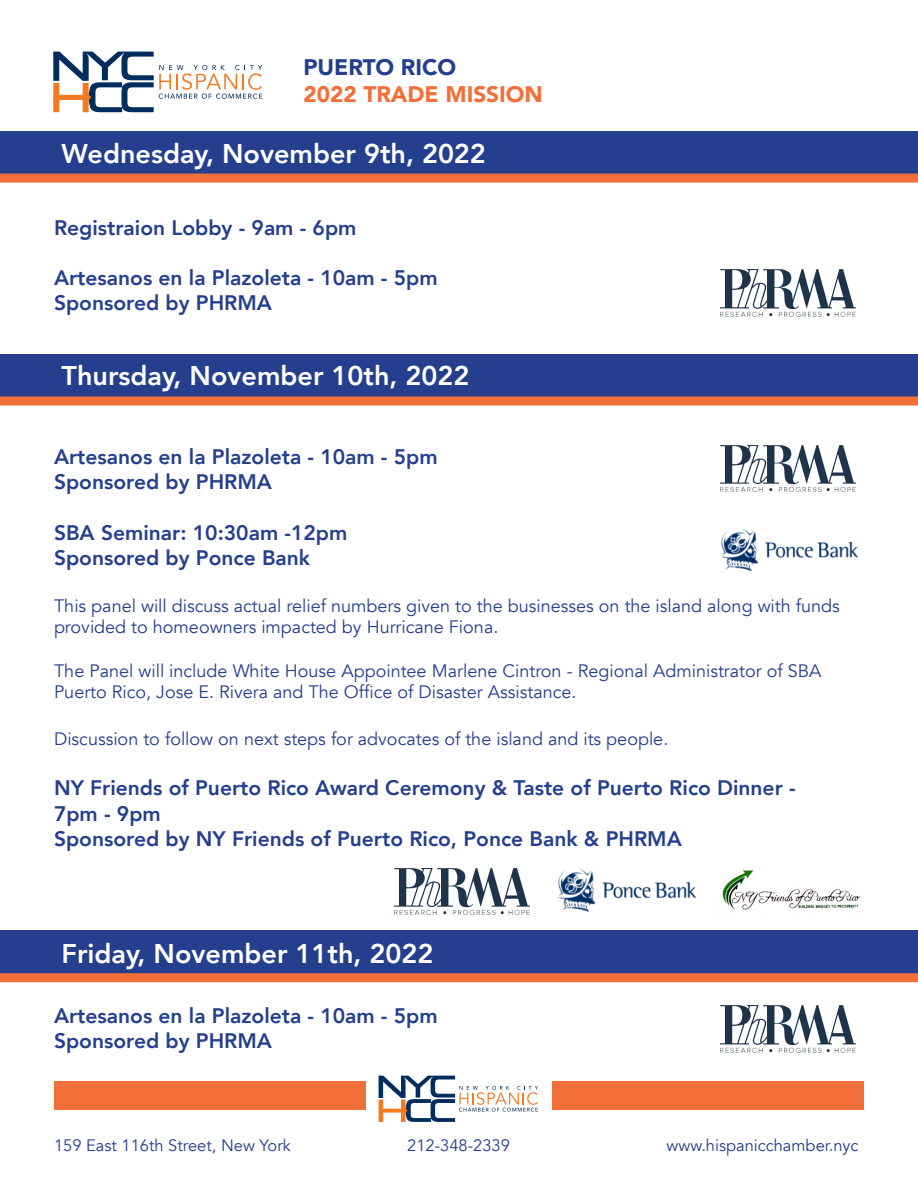
<style>
.page{position:relative;width:918px;height:1188px;background:#fff}
.page>*{position:absolute;margin:0;border:0;box-sizing:border-box;transform-origin:0 0}
.t1{font:800 27px "Avenir";color:#fff}
.t2{font:900 22.5px "Avenir";color:#f26f39}
.t3{font:900 22.5px "Avenir";color:#253f8e}
.t4{font:800 21px "Avenir";color:#253f8e}
.t5{font:18px/21.6px "Avenir";color:#253f8e}
.t6{font:16.5px "Avenir";color:#253f8e}
</style>
<div class="page">
<svg style="left:53px;top:52px;width:209px;height:60px"></svg>
<div style="left:0;top:131px;width:918px;height:46px;background:#253f8e"></div>
<div style="left:0;top:174px;width:918px;height:9px;background:#f26f39"></div>
<div style="left:0;top:354px;width:918px;height:46px;background:#253f8e"></div>
<div style="left:0;top:396px;width:918px;height:9px;background:#f26f39"></div>
<div style="left:0;top:931px;width:918px;height:46px;background:#253f8e"></div>
<div style="left:0;top:973px;width:918px;height:9px;background:#f26f39"></div>
<svg style="left:379px;top:1076px;width:159px;height:46px"></svg>
<div style="left:55px;top:1081px;width:311px;height:28px;background:#f26f39"></div>
<div style="left:553px;top:1081px;width:311px;height:28px;background:#f26f39"></div>
<img style="left:721px;top:529px;width:137px;height:42px">
<img style="left:559px;top:869px;width:137px;height:43px">
<img style="left:394px;top:868px;width:135px;height:47px">
<img style="left:721px;top:1006px;width:135px;height:46px">
<img style="left:721px;top:445px;width:135px;height:47px">
<img style="left:721px;top:269px;width:135px;height:47px">
<img style="left:722px;top:870px;width:138px;height:40px">
<p class="t3" style="left:303px;top:48px;width:154px">PUERTO RICO</p>
<p class="t2" style="left:303px;top:75px;width:241px">2022 TRADE MISSION</p>
<p class="t1" style="left:62px;top:133px;width:426px">Wednesday, November 9th, 2022</p>
<p class="t4" style="left:54px;top:211px;width:304px">Registraion Lobby - 9am - 6pm</p>
<p class="t4" style="left:54px;top:261px;width:385px">Artesanos en la Plazoleta - 10am - 5pm</p>
<p class="t4" style="left:54px;top:287px;width:220px">Sponsored by PHRMA</p>
<p class="t1" style="left:62px;top:355px;width:409px">Thursday, November 10th, 2022</p>
<p class="t4" style="left:54px;top:440px;width:385px">Artesanos en la Plazoleta - 10am - 5pm</p>
<p class="t4" style="left:54px;top:466px;width:220px">Sponsored by PHRMA</p>
<p class="t4" style="left:54px;top:516px;width:295px">SBA Seminar: 10:30am -12pm</p>
<p class="t4" style="left:54px;top:541px;width:258px">Sponsored by Ponce Bank</p>
<p class="t5" style="left:54px;top:595px;width:787px">This panel will discuss actual relief numbers given to the businesses on the island along with funds provided to homeowners impacted by Hurricane Fiona.</p>
<p class="t5" style="left:54px;top:660px;width:769px">The Panel will include White House Appointee Marlene Cintron - Regional Administrator of SBA<br>Puerto Rico, Jose E. Rivera and The Office of Disaster Assistance.</p>
<p class="t5" style="left:54px;top:728px;width:616px">Discussion to follow on next steps for advocates of the island and its people.</p>
<p class="t4" style="left:54px;top:772px;width:743px">NY Friends of Puerto Rico Award Ceremony &amp; Taste of Puerto Rico Dinner -</p>
<p class="t4" style="left:54px;top:797px;width:108px">7pm - 9pm</p>
<p class="t4" style="left:54px;top:822px;width:629px">Sponsored by NY Friends of Puerto Rico, Ponce Bank &amp; PHRMA</p>
<p class="t1" style="left:62px;top:932px;width:426px">Wednesday, November 9th, 2022</p>
<p class="t4" style="left:54px;top:1000px;width:385px">Artesanos en la Plazoleta - 10am - 5pm</p>
<p class="t4" style="left:54px;top:1025px;width:220px">Sponsored by PHRMA</p>
<p class="t1" style="left:62px;top:932px;width:373px">Friday, November 11th, 2022</p>
<p class="t6" style="left:54px;top:1135px;width:238px">159 East 116th Street, New York</p>
<p class="t6" style="left:407px;top:1135px;width:104px">212-348-2339</p>
<p class="t6" style="left:667px;top:1135px;width:193px">www.hispanicchamber.nyc</p>
</div>
